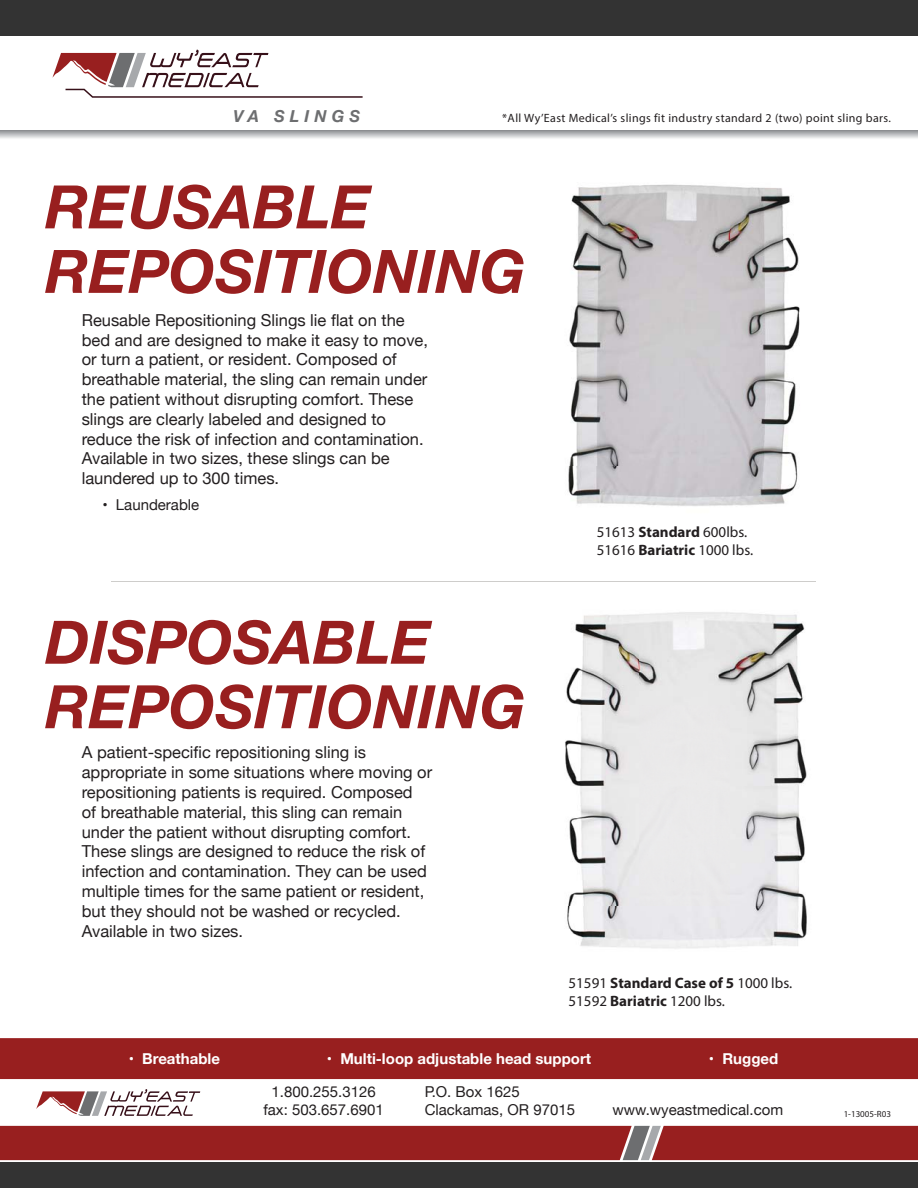
<style>
.page{position:relative;width:918px;height:1188px;background:#fff}
.page>*{position:absolute;margin:0;border:0;box-sizing:border-box;transform-origin:0 0}
.t1{font:italic 700 60px/64.5px "Helvetica Neue";color:#981f1f}
.t2{font:16.5px/19.8px "Helvetica Neue";color:#231f20}
.t3{font:italic 700 16.5px "Helvetica Neue";letter-spacing:.31em;color:#6d6e70}
.t4{font:15px/18px "Myriad Pro";color:#231f20}
.t5{font:15px/18px "Helvetica Neue";color:#231f20;text-align:center}
.t6{font:700 15px "Helvetica Neue";color:#fff}
.t7{font:12px "Myriad Pro";letter-spacing:.03em;color:#231f20}
.t8{font:9px "Myriad Pro";color:#231f20}
.s1{font-weight:700}
</style>
<div class="page">
<svg style="left:0;top:131px;width:918px;height:8px"></svg>
<svg style="left:36px;top:1089px;width:164px;height:27px"></svg>
<div style="left:0;top:0;width:918px;height:35px;background:#333"></div>
<svg style="left:52px;top:49px;width:311px;height:49px"></svg>
<div style="left:0;top:1126px;width:918px;height:34px;background:#981f1f"></div>
<div style="left:0;top:1163px;width:918px;height:25px;background:#333"></div>
<img style="left:565px;top:612px;width:242px;height:337px">
<img style="left:568px;top:184px;width:232px;height:322px">
<div style="left:0;top:1038px;width:918px;height:41px;background:#981f1f"></div>
<hr style="left:111px;top:581px;width:704px;height:1px;background:#cecdcb">
<p class="t3" style="left:233px;top:106px;width:128px">VA SLINGS</p>
<p class="t7" style="left:502px;top:114px;width:390px">*All Wy’East Medical’s slings fit industry standard 2 (two) point sling bars.</p>
<h1 class="t1" style="left:45px;top:173px;width:481px">REUSABLE<br>REPOSITIONING</h1>
<p class="t2" style="left:82px;top:310px;width:348px">Reusable Repositioning Slings lie flat on the bed and are designed to make it easy to move, or turn a patient, or resident. Composed of breathable material, the sling can remain under the patient without disrupting comfort. These slings are clearly labeled and designed to reduce the risk of infection and contamination.<br>Available in two sizes, these slings can be laundered up to 300 times.</p>
<p class="t5" style="left:102px;top:496px;width:98px">• Launderable</p>
<h1 class="t1" style="left:45px;top:609px;width:481px">DISPOSABLE<br>REPOSITIONING</h1>
<p class="t2" style="left:82px;top:742px;width:352px">A patient-specific repositioning sling is appropriate in some situations where moving or repositioning patients is required. Composed<br>of breathable material, this sling can remain under the patient without disrupting comfort.<br>These slings are designed to reduce the risk of infection and contamination. They can be used multiple times for the same patient or resident, but they should not be washed or recycled.<br>Available in two sizes.</p>
<p class="t4" style="left:597px;top:524px;width:158px">51613 <span class="s1">Standard</span> 600lbs.<br>51616 <span class="s1">Bariatric</span> 1000 lbs.</p>
<p class="t4" style="left:569px;top:975px;width:225px">51591 <span class="s1">Standard Case of 5</span> 1000 lbs.<br>51592 <span class="s1">Bariatric</span> 1200 lbs.</p>
<p class="t6" style="left:129px;top:1050px;width:93px">• Breathable</p>
<p class="t6" style="left:327px;top:1050px;width:266px">• Multi-loop adjustable head support</p>
<p class="t6" style="left:709px;top:1050px;width:71px">• Rugged</p>
<p class="t5" style="left:263px;top:1083px;width:122px">1.800.255.3126 fax: 503.657.6901</p>
<p class="t5" style="left:425px;top:1083px;width:152px;text-align:left">P.O. Box 1625<br>Clackamas, OR 97015</p>
<p class="t5" style="left:612px;top:1101px;width:172px">www.wyeastmedical.com</p>
<p class="t8" style="left:844px;top:1110px;width:49px">1-13005-R03</p>
</div>
